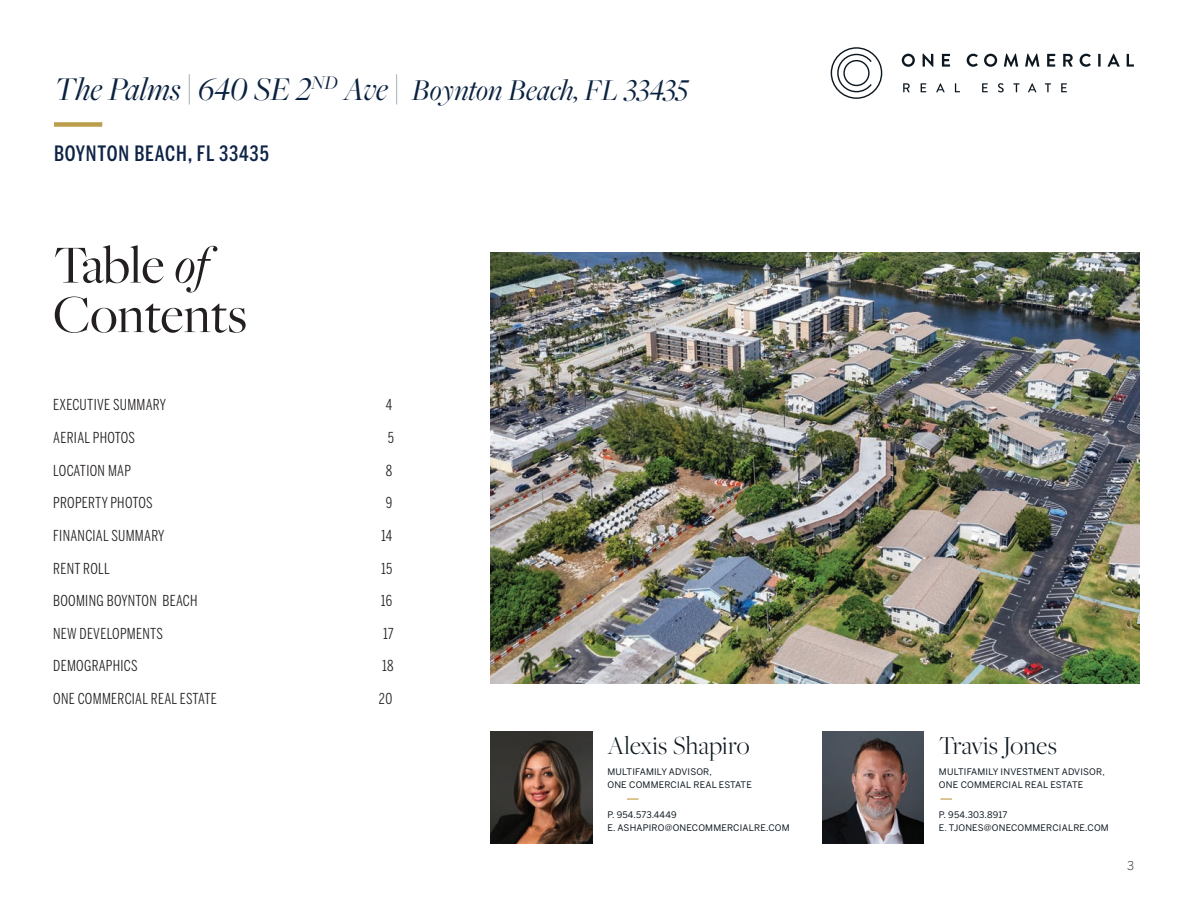
<style>
.page{position:relative;width:1188px;height:918px;background:#fff}
.page>*{position:absolute;margin:0;border:0;box-sizing:border-box;transform-origin:0 0}
.t1{font:55.5px/49.5px "Freight Big Pro";color:#231f20}
.t2{font:italic 31.5px "Freight Big Pro";color:#0a213f}
.t3{font:300 27px "Freight Big Pro";letter-spacing:.01em;color:#0d171f}
.t4{font:500 21px "Benton Sans Comp";letter-spacing:.04em;color:#0f2347}
.t5{font:15px "Benton Sans Comp";letter-spacing:.02em;color:#231f20}
.t6{font:300 12px "Benton Sans";color:#0d171f}
.t7{font:9px/13.5px "Benton Sans";letter-spacing:.02em;color:#0d171f}
.s1{font-size:34.5px}
.s2{font-style:italic}
</style>
<div class="page">
<svg style="left:831px;top:47px;width:51px;height:52px"></svg>
<svg style="left:902px;top:54px;width:13px;height:13px"></svg>
<svg style="left:923px;top:54px;width:10px;height:13px"></svg>
<svg style="left:942px;top:54px;width:8px;height:13px"></svg>
<svg style="left:967px;top:54px;width:11px;height:13px"></svg>
<svg style="left:984px;top:54px;width:13px;height:13px"></svg>
<svg style="left:1004px;top:54px;width:14px;height:13px"></svg>
<svg style="left:1025px;top:54px;width:14px;height:13px"></svg>
<svg style="left:1047px;top:54px;width:8px;height:13px"></svg>
<svg style="left:1063px;top:54px;width:10px;height:13px"></svg>
<svg style="left:1080px;top:54px;width:11px;height:13px"></svg>
<svg style="left:1098px;top:54px;width:3px;height:13px"></svg>
<svg style="left:1107px;top:54px;width:13px;height:13px"></svg>
<svg style="left:1127px;top:54px;width:7px;height:13px"></svg>
<svg style="left:903px;top:83px;width:7px;height:9px"></svg>
<svg style="left:921px;top:83px;width:5px;height:9px"></svg>
<svg style="left:936px;top:83px;width:9px;height:9px"></svg>
<svg style="left:955px;top:83px;width:5px;height:9px"></svg>
<svg style="left:982px;top:83px;width:6px;height:9px"></svg>
<svg style="left:998px;top:83px;width:6px;height:9px"></svg>
<svg style="left:1013px;top:83px;width:6px;height:9px"></svg>
<svg style="left:1028px;top:83px;width:8px;height:9px"></svg>
<svg style="left:1045px;top:83px;width:6px;height:9px"></svg>
<svg style="left:1061px;top:83px;width:6px;height:9px"></svg>
<div style="left:54px;top:122px;width:48px;height:5px;background:#bc9d4a"></div>
<img style="left:490px;top:732px;width:102px;height:112px">
<svg style="left:627px;top:799px;width:12px;height:1px"></svg>
<img style="left:490px;top:253px;width:650px;height:431px">
<img style="left:822px;top:732px;width:102px;height:112px">
<svg style="left:940px;top:799px;width:12px;height:1px"></svg>
<h2 class="t2" style="left:54px;top:69px;width:638px"><span class="s1">The Palms | 640 SE 2</span><sup>ND</sup> <span class="s1">Ave |</span> Boynton Beach, FL 33435</h2>
<h3 class="t4" style="left:54px;top:141px;width:216px">BOYNTON BEACH, FL 33435</h3>
<h1 class="t1" style="left:53px;top:239px;width:195px">Table <span class="s2">of<br></span>Contents</h1>
<h3 class="t5" style="left:53px;top:396px;width:114px">EXECUTIVE SUMMARY</h3>
<h3 class="t5" style="left:386px;top:396px;width:8px">4</h3>
<h3 class="t5" style="left:53px;top:429px;width:83px">AERIAL PHOTOS</h3>
<h3 class="t5" style="left:388px;top:429px;width:8px">5</h3>
<h3 class="t5" style="left:53px;top:461px;width:79px">LOCATION MAP</h3>
<h3 class="t5" style="left:386px;top:461px;width:8px">8</h3>
<h3 class="t5" style="left:53px;top:494px;width:101px">PROPERTY PHOTOS</h3>
<h3 class="t5" style="left:386px;top:494px;width:8px">9</h3>
<h3 class="t5" style="left:53px;top:527px;width:113px">FINANCIAL SUMMARY</h3>
<h3 class="t5" style="left:381px;top:527px;width:13px">14</h3>
<h3 class="t5" style="left:53px;top:559px;width:58px">RENT ROLL</h3>
<h3 class="t5" style="left:381px;top:559px;width:13px">15</h3>
<h3 class="t5" style="left:53px;top:592px;width:146px">BOOMING BOYNTON BEACH</h3>
<h3 class="t5" style="left:381px;top:592px;width:13px">16</h3>
<h3 class="t5" style="left:53px;top:625px;width:111px">NEW DEVELOPMENTS</h3>
<h3 class="t5" style="left:383px;top:625px;width:12px">17</h3>
<h3 class="t5" style="left:53px;top:657px;width:86px">DEMOGRAPHICS</h3>
<h3 class="t5" style="left:382px;top:657px;width:13px">18</h3>
<h3 class="t5" style="left:53px;top:690px;width:165px">ONE COMMERCIAL REAL ESTATE</h3>
<h3 class="t5" style="left:379px;top:690px;width:15px">20</h3>
<h3 class="t3" style="left:607px;top:728px;width:143px">Alexis Shapiro</h3>
<p class="t7" style="left:607px;top:764px;width:146px">MULTIFAMILY ADVISOR,<br>ONE COMMERCIAL REAL ESTATE</p>
<p class="t7" style="left:607px;top:808px;width:184px">P. 954.573.4449<br>E. ASHAPIRO@ONECOMMERCIALRE.COM</p>
<h3 class="t3" style="left:939px;top:728px;width:119px">Travis Jones</h3>
<p class="t7" style="left:939px;top:764px;width:167px">MULTIFAMILY INVESTMENT ADVISOR,<br>ONE COMMERCIAL REAL ESTATE</p>
<p class="t7" style="left:939px;top:808px;width:171px">P. 954.303.8917<br>E. TJONES@ONECOMMERCIALRE.COM</p>
<h3 class="t6" style="left:1127px;top:859px;width:8px">3</h3>
</div>
